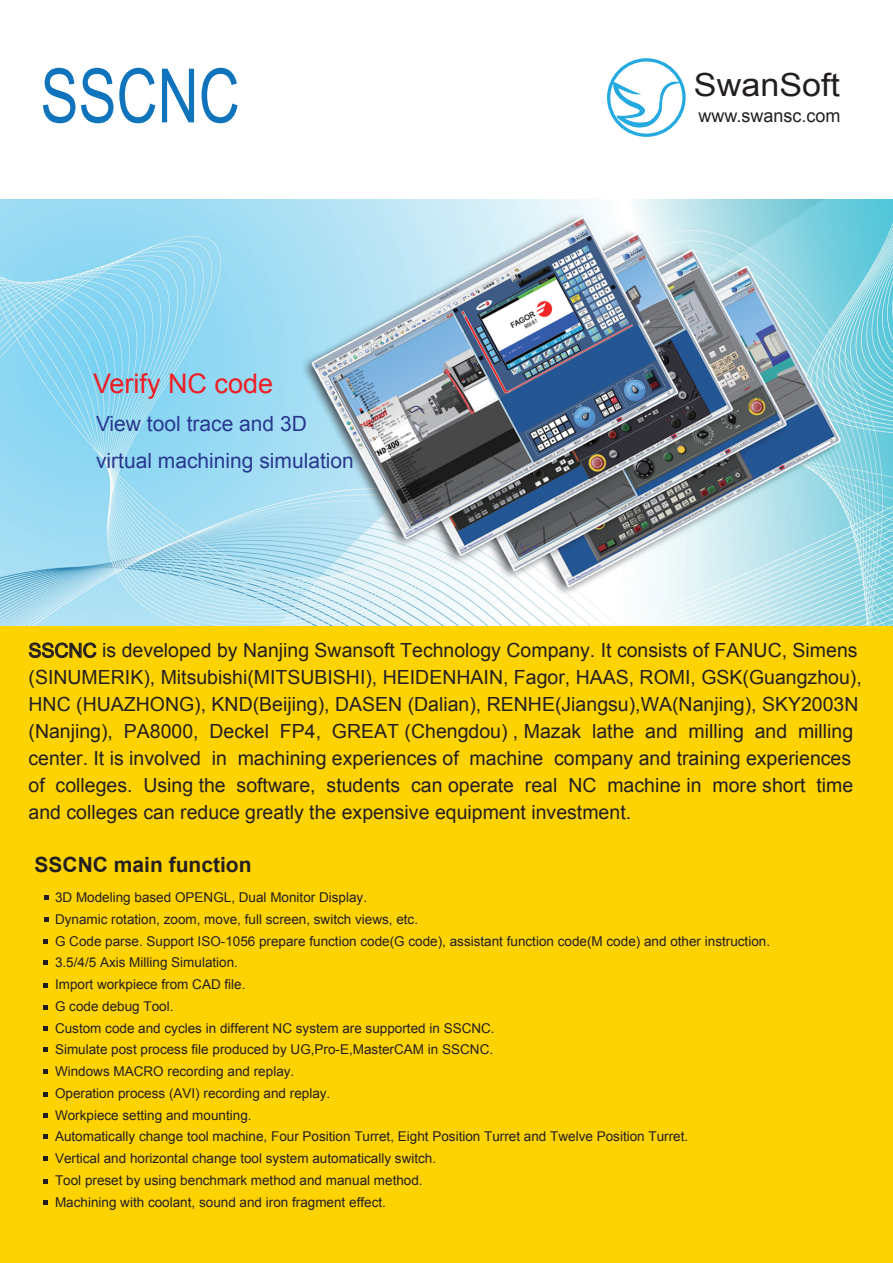
<style>
.page{position:relative;width:893px;height:1263px;background:#fff}
.page>*{position:absolute;margin:0;border:0;box-sizing:border-box;transform-origin:0 0}
.t1{font:75px "Arial";color:#1074bc;scale:.76 1}
.t2{font:31.8px "Arial";color:#231f20;scale:1.07 1}
.t3{font:27px "Arial";color:#ee1d23}
.t4{font:21px/37.8px "Arial";color:#283890}
.t5{font:700 21px "Arial";color:#231f20}
.t6{font:19.5px/27px "Arial";color:#231f20}
.t7{font:18px "Arial";color:#231f20}
.t8{font:13.5px/21.8px "Arial";color:#231f20}
</style>
<div class="page">
<div style="left:0;top:625px;width:893px;height:638px;background:#fed304"></div>
<svg style="left:29px;top:642px;width:68px;height:16px"></svg>
<img style="left:0;top:200px;width:893px;height:425px">
<svg style="left:44px;top:895px;width:4px;height:5px"></svg>
<svg style="left:44px;top:918px;width:4px;height:4px"></svg>
<svg style="left:43px;top:939px;width:5px;height:5px"></svg>
<svg style="left:43px;top:983px;width:5px;height:5px"></svg>
<svg style="left:43px;top:1005px;width:5px;height:5px"></svg>
<svg style="left:43px;top:1026px;width:5px;height:5px"></svg>
<svg style="left:43px;top:1047px;width:5px;height:5px"></svg>
<svg style="left:43px;top:1069px;width:5px;height:5px"></svg>
<svg style="left:43px;top:1092px;width:5px;height:5px"></svg>
<svg style="left:43px;top:1113px;width:5px;height:5px"></svg>
<svg style="left:43px;top:1134px;width:5px;height:5px"></svg>
<svg style="left:43px;top:1179px;width:5px;height:5px"></svg>
<svg style="left:43px;top:1200px;width:5px;height:5px"></svg>
<svg style="left:43px;top:960px;width:5px;height:5px"></svg>
<svg style="left:43px;top:1156px;width:5px;height:5px"></svg>
<svg style="left:611px;top:80px;width:69px;height:50px"></svg>
<div style="left:607px;top:58px;width:79px;height:79px;border:3px solid #24aae1;border-radius:50%"></div>
<h1 class="t1" style="left:40px;top:44px;width:264px">SSCNC</h1>
<h3 class="t3" style="left:93px;top:365px;width:182px">Verify NC code</h3>
<h3 class="t4" style="left:96px;top:404px;width:259px">View tool trace and 3D virtual machining simulation</h3>
<h2 class="t2" style="left:694px;top:63px;width:138px">SwanSoft</h2>
<h3 class="t7" style="left:698px;top:103px;width:144px">www.swansc.com</h3>
<p class="t6" style="left:28px;top:637px;width:835px">SSCNC is developed by Nanjing Swansoft Technology Company. It consists of FANUC, Simens (SINUMERIK), Mitsubishi(MITSUBISHI), HEIDENHAIN, Fagor, HAAS, ROMI, GSK(Guangzhou), HNC (HUAZHONG), KND(Beijing), DASEN (Dalian), RENHE(Jiangsu),WA(Nanjing), SKY2003N (Nanjing), PA8000, Deckel FP4, GREAT (Chengdou) , Mazak lathe and milling and milling center. It is involved in machining experiences of machine company and training experiences of colleges. Using the software, students can operate real NC machine in more short time and colleges can reduce greatly the expensive equipment investment.</p>
<h3 class="t5" style="left:34px;top:849px;width:219px">SSCNC main function</h3>
<p class="t8" style="left:55px;top:886px;width:717px">3D Modeling based OPENGL, Dual Monitor Display.<br>Dynamic rotation, zoom, move, full screen, switch views, etc.<br>G Code parse. Support ISO-1056 prepare function code(G code), assistant function code(M code) and other instruction.<br>3.5/4/5 Axis Milling Simulation.<br>Import workpiece from CAD file.<br>G code debug Tool.<br>Custom code and cycles in different NC system are supported in SSCNC.<br>Simulate post process file produced by UG,Pro-E,MasterCAM in SSCNC.<br>Windows MACRO recording and replay.<br>Operation process (AVI) recording and replay.<br>Workpiece setting and mounting.<br>Automatically change tool machine, Four Position Turret, Eight Position Turret and Twelve Position Turret.<br>Vertical and horizontal change tool system automatically switch.<br>Tool preset by using benchmark method and manual method.<br>Machining with coolant, sound and iron fragment effect.</p>
</div>
